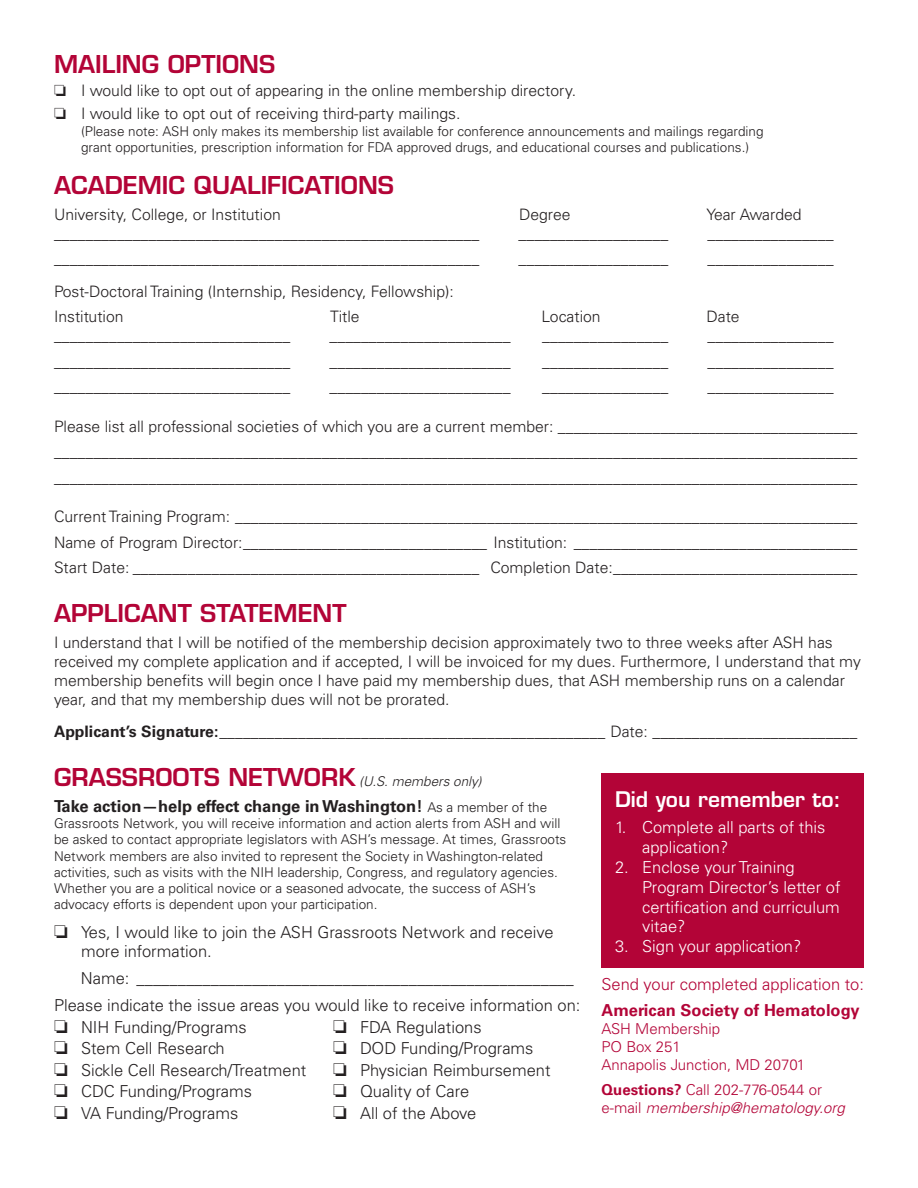
<style>
.page{position:relative;width:918px;height:1188px;background:#fff}
.page>*{position:absolute;margin:0;border:0;box-sizing:border-box;transform-origin:0 0}
.t1{font:600 24px "Eurostile";color:#b30437}
.t2{font:600 21px "Eurostile";color:#fff}
.t3{font:300 16.5px/19.8px "Univers";color:#231f20}
.t4{font:300 16.5px/19.8px "Univers";color:#fff}
.t5{font:700 16.5px "Univers";color:#231f20}
.t6{font:300 16.5px "Univers";color:#b30437}
.t7{font:700 16.5px "Univers";color:#b30437}
.t8{font:300 15.75px/18.9px "Univers";color:#231f20}
.t9{font:italic 300 15px/18px "Univers";color:#b30437}
.t10{font:300 15px "Univers";color:#b30437}
.t11{font:300 13.5px/16.2px "Univers";color:#231f20}
.s1{font-weight:700}
.s2{font-family:"Univers";font-weight:300;font-style:italic;font-size:13.5px;color:#231f20}
.s3{font-weight:300;font-size:13.5px}
.s4{font-weight:700;font-style:normal}
.s5{font-style:normal}
</style>
<div class="page">
<div style="left:602px;top:773px;width:262px;height:195px;background:#b30437"></div>
<p class="t1" style="left:54px;top:50px;width:223px">MAILING OPTIONS</p>
<p class="t8" style="left:54px;top:81px;width:524px">□ I would like to opt out of appearing in the online membership directory.</p>
<p class="t8" style="left:54px;top:104px;width:408px">□ I would like to opt out of receiving third-party mailings.</p>
<p class="t11" style="left:81px;top:123px;width:684px">(Please note: ASH only makes its membership list available for conference announcements and mailings regarding grant opportunities, prescription information for FDA approved drugs, and educational courses and publications.)</p>
<p class="t1" style="left:54px;top:170px;width:342px">ACADEMIC QUALIFICATIONS</p>
<p class="t8" style="left:54px;top:205px;width:228px">University, College, or Institution</p>
<p class="t8" style="left:519px;top:205px;width:53px">Degree</p>
<p class="t8" style="left:707px;top:205px;width:97px">Year Awarded</p>
<p class="t8" style="left:54px;top:224px;width:427px">______________________________________________________</p>
<p class="t8" style="left:519px;top:224px;width:151px">___________________</p>
<p class="t8" style="left:708px;top:224px;width:127px">________________</p>
<p class="t8" style="left:54px;top:249px;width:427px">______________________________________________________</p>
<p class="t8" style="left:519px;top:249px;width:151px">___________________</p>
<p class="t8" style="left:708px;top:249px;width:127px">________________</p>
<p class="t8" style="left:54px;top:282px;width:401px">Post-Doctoral Training (Internship, Residency, Fellowship):</p>
<p class="t8" style="left:54px;top:307px;width:71px">Institution</p>
<p class="t8" style="left:330px;top:307px;width:31px">Title</p>
<p class="t8" style="left:542px;top:307px;width:61px">Location</p>
<p class="t8" style="left:707px;top:307px;width:35px">Date</p>
<p class="t8" style="left:54px;top:326px;width:238px">______________________________</p>
<p class="t8" style="left:330px;top:326px;width:183px">_______________________</p>
<p class="t8" style="left:542px;top:326px;width:127px">________________</p>
<p class="t8" style="left:708px;top:326px;width:127px">________________</p>
<p class="t8" style="left:54px;top:352px;width:238px">______________________________</p>
<p class="t8" style="left:330px;top:352px;width:183px">_______________________</p>
<p class="t8" style="left:542px;top:352px;width:127px">________________</p>
<p class="t8" style="left:708px;top:352px;width:127px">________________</p>
<p class="t8" style="left:54px;top:377px;width:238px">______________________________</p>
<p class="t8" style="left:330px;top:377px;width:183px">_______________________</p>
<p class="t8" style="left:542px;top:377px;width:127px">________________</p>
<p class="t8" style="left:708px;top:377px;width:127px">________________</p>
<p class="t8" style="left:54px;top:417px;width:805px">Please list all professional societies of which you are a current member: ______________________________________</p>
<p class="t8" style="left:54px;top:442px;width:805px">______________________________________________________________________________________________________</p>
<p class="t8" style="left:54px;top:468px;width:805px">______________________________________________________________________________________________________</p>
<p class="t8" style="left:54px;top:507px;width:805px">Current Training Program: _______________________________________________________________________________</p>
<p class="t8" style="left:54px;top:533px;width:805px">Name of Program Director:_______________________________ Institution: ____________________________________</p>
<p class="t8" style="left:54px;top:558px;width:805px">Start Date: ____________________________________________ Completion Date:_______________________________</p>
<p class="t1" style="left:54px;top:599px;width:294px">APPLICANT STATEMENT</p>
<p class="t8" style="left:54px;top:633px;width:808px">I understand that I will be notified of the membership decision approximately two to three weeks after ASH has received my complete application and if accepted, I will be invoiced for my dues. Furthermore, I understand that my membership benefits will begin once I have paid my membership dues, that ASH membership runs on a calendar year, and that my membership dues will not be prorated.</p>
<p class="t8" style="left:54px;top:722px;width:805px"><span class="s1">Applicant’s Signature:</span>_________________________________________________ Date: __________________________</p>
<p class="t1" style="left:54px;top:762px;width:429px">GRASSROOTS NETWORK <span class="s2">(U.S. members only)</span></p>
<p class="t5" style="left:54px;top:797px;width:495px">Take action—help effect change in Washington! <span class="s3">As a member of the</span></p>
<p class="t11" style="left:54px;top:815px;width:514px">Grassroots Network, you will receive information and action alerts from ASH and will be asked to contact appropriate legislators with ASH’s message. At times, Grassroots Network members are also invited to represent the Society in Washington-related activities, such as visits with the NIH leadership, Congress, and regulatory agencies.<br>Whether you are a political novice or a seasoned advocate, the success of ASH’s advocacy efforts is dependent upon your participation.</p>
<p class="t3" style="left:81px;top:922px;width:474px;text-indent:-27px">□ Yes, I would like to join the ASH Grassroots Network and receive more information.</p>
<p class="t3" style="left:81px;top:968px;width:494px">Name: _____________________________________________________</p>
<p class="t3" style="left:54px;top:995px;width:528px">Please indicate the issue areas you would like to receive information on:</p>
<p class="t2" style="left:615px;top:786px;width:227px">Did you remember to:</p>
<p class="t4" style="left:642px;top:818px;width:185px;text-indent:-27px">1. Complete all parts of this application?</p>
<p class="t4" style="left:642px;top:857px;width:200px;text-indent:-27px">2. Enclose your Training<br>Program Director’s letter of certification and curriculum vitae?</p>
<p class="t4" style="left:615px;top:936px;width:188px">3. Sign your application?</p>
<p class="t6" style="left:602px;top:974px;width:264px">Send your completed application to:</p>
<p class="t7" style="left:602px;top:1001px;width:260px">American Society of Hematology</p>
<p class="t10" style="left:602px;top:1020px;width:120px">ASH Membership</p>
<p class="t10" style="left:602px;top:1038px;width:81px">PO Box 251</p>
<p class="t10" style="left:602px;top:1056px;width:205px">Annapolis Junction, MD 20701</p>
<p class="t9" style="left:602px;top:1081px;width:245px"><span class="s4">Questions?</span> <span class="s5">Call 202-776-0544 or e-mail</span> membership@hematology.org</p>
<p class="t3" style="left:54px;top:1017px;width:194px">□ NIH Funding/Programs</p>
<p class="t3" style="left:54px;top:1039px;width:172px">□ Stem Cell Research</p>
<p class="t3" style="left:54px;top:1060px;width:254px">□ Sickle Cell Research/Treatment</p>
<p class="t3" style="left:54px;top:1082px;width:200px">□ CDC Funding/Programs</p>
<p class="t3" style="left:54px;top:1103px;width:186px">□ VA Funding/Programs</p>
<p class="t3" style="left:333px;top:1017px;width:150px">□ FDA Regulations</p>
<p class="t3" style="left:333px;top:1039px;width:202px">□ DOD Funding/Programs</p>
<p class="t3" style="left:333px;top:1060px;width:219px">□ Physician Reimbursement</p>
<p class="t3" style="left:333px;top:1082px;width:138px">□ Quality of Care</p>
<p class="t3" style="left:333px;top:1103px;width:145px">□ All of the Above</p>
</div>
